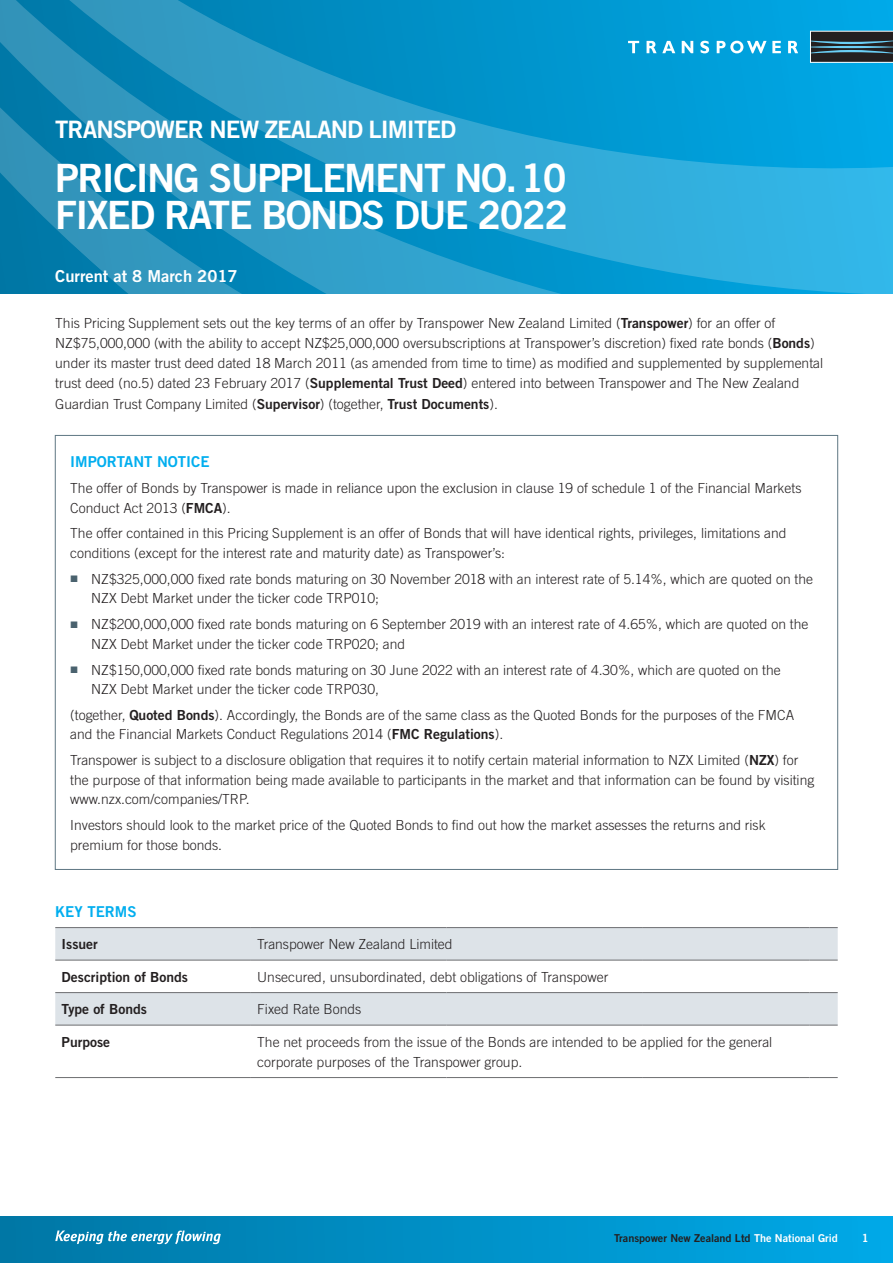
<style>
.page{position:relative;width:893px;height:1263px;background:#fff}
.page>*{position:absolute;margin:0;border:0;box-sizing:border-box;transform-origin:0 0}
.t1{font:39px/37.5px "Trade Gothic Bold Two";letter-spacing:-.04em;color:#fff}
.t2{font:24px "Trade Gothic Bold Two";letter-spacing:-.04em;color:#fff}
.t3{font:16.5px "Trade Gothic Bold Two";color:#fff}
.t4{font:15px "Trade Gothic Bold Two";color:#00aeef}
.t5{font:300 13.8px/19.5px "Trade Gothic";color:#231f20}
.t6{font:13.8px "Trade Gothic Bold Two";color:#231f20}
.t7{font:11.1px "Trade Gothic Bold Two";color:#fff}
.t8{font:10.8px "Trade Gothic Bold Two";color:#231f20}
.s1{font-family:"Trade Gothic Bold Two";font-weight:400}
.s2{color:#fff}
</style>
<div class="page">
<div style="left:0;top:1216px;width:893px;height:47px;background:linear-gradient(to right,#0077a5,#00a9e7)"></div>
<svg style="left:55px;top:1230px;width:166px;height:14px"></svg>
<svg style="left:0;top:0;width:893px;height:293px;background:#189acb"></svg>
<svg style="left:55px;top:928px;width:783px;height:97px;fill:#dde3e8"></svg>
<hr style="left:55px;top:927px;width:196px;height:1px;background:#6c6d70">
<hr style="left:251px;top:927px;width:195px;height:1px;background:#6c6d70">
<hr style="left:446px;top:927px;width:196px;height:1px;background:#6c6d70">
<hr style="left:642px;top:927px;width:167px;height:1px;background:#6c6d70">
<svg style="left:809px;top:927px;width:29px;height:1px"></svg>
<hr style="left:55px;top:960px;width:196px;height:1px;background:#6c6d70">
<hr style="left:251px;top:960px;width:195px;height:1px;background:#6c6d70">
<hr style="left:446px;top:960px;width:196px;height:1px;background:#6c6d70">
<hr style="left:642px;top:960px;width:167px;height:1px;background:#6c6d70">
<svg style="left:809px;top:960px;width:29px;height:1px"></svg>
<hr style="left:55px;top:992px;width:196px;height:1px;background:#6c6d70">
<hr style="left:251px;top:992px;width:195px;height:1px;background:#6c6d70">
<hr style="left:446px;top:992px;width:196px;height:1px;background:#6c6d70">
<hr style="left:642px;top:992px;width:167px;height:1px;background:#6c6d70">
<svg style="left:809px;top:992px;width:29px;height:1px"></svg>
<hr style="left:55px;top:1025px;width:196px;height:1px;background:#6c6d70">
<hr style="left:251px;top:1025px;width:195px;height:1px;background:#6c6d70">
<hr style="left:446px;top:1025px;width:196px;height:1px;background:#6c6d70">
<hr style="left:642px;top:1025px;width:167px;height:1px;background:#6c6d70">
<svg style="left:809px;top:1025px;width:29px;height:1px"></svg>
<hr style="left:55px;top:1077px;width:196px;height:1px;background:#6c6d70">
<hr style="left:251px;top:1077px;width:195px;height:1px;background:#6c6d70">
<hr style="left:446px;top:1077px;width:196px;height:1px;background:#6c6d70">
<hr style="left:642px;top:1077px;width:167px;height:1px;background:#6c6d70">
<svg style="left:809px;top:1077px;width:29px;height:1px"></svg>
<svg style="left:628px;top:41px;width:11px;height:12px"></svg>
<svg style="left:647px;top:41px;width:28px;height:12px"></svg>
<svg style="left:682px;top:41px;width:11px;height:12px"></svg>
<svg style="left:700px;top:41px;width:9px;height:12px"></svg>
<svg style="left:717px;top:41px;width:64px;height:12px"></svg>
<svg style="left:788px;top:41px;width:10px;height:12px"></svg>
<svg style="left:810px;top:31px;width:83px;height:32px;background:#3c4a51"></svg>
<h2 class="t2" style="left:55px;top:114px;width:402px">TRANSPOWER NEW ZEALAND LIMITED</h2>
<h1 class="t1" style="left:55px;top:159px;width:514px">PRICING SUPPLEMENT NO.10<br>FIXED RATE BONDS DUE 2022</h1>
<p class="t3" style="left:55px;top:266px;width:184px">Current at 8 March 2017</p>
<p class="t5" style="left:55px;top:312px;width:769px;line-height:20.2px">This Pricing Supplement sets out the key terms of an offer by Transpower New Zealand Limited (<span class="s1">Transpower</span>) for an offer of NZ$75,000,000 (with the ability to accept NZ$25,000,000 oversubscriptions at Transpower’s discretion) fixed rate bonds (<span class="s1">Bonds</span>) under its master trust deed dated 18 March 2011 (as amended from time to time) as modified and supplemented by supplemental trust deed (no.5) dated 23 February 2017 (<span class="s1">Supplemental Trust Deed</span>) entered into between Transpower and The New Zealand Guardian Trust Company Limited (<span class="s1">Supervisor</span>) (together, <span class="s1">Trust Documents</span>).</p>
<p class="t4" style="left:70px;top:452px;width:141px">IMPORTANT NOTICE</p>
<p class="t5" style="left:70px;top:478px;width:733px">The offer of Bonds by Transpower is made in reliance upon the exclusion in clause 19 of schedule 1 of the Financial Markets<br>Conduct Act 2013 (<span class="s1">FMCA</span>).</p>
<p class="t5" style="left:70px;top:524px;width:718px">The offer contained in this Pricing Supplement is an offer of Bonds that will have identical rights, privileges, limitations and conditions (except for the interest rate and maturity date) as Transpower’s:</p>
<p class="t5" style="left:91px;top:569px;width:723px">NZ$325,000,000 fixed rate bonds maturing on 30 November 2018 with an interest rate of 5.14%, which are quoted on the<br>NZX Debt Market under the ticker code TRP010;</p>
<p class="t5" style="left:91px;top:614px;width:719px">NZ$200,000,000 fixed rate bonds maturing on 6 September 2019 with an interest rate of 4.65%, which are quoted on the<br>NZX Debt Market under the ticker code TRP020; and</p>
<p class="t5" style="left:91px;top:660px;width:691px">NZ$150,000,000 fixed rate bonds maturing on 30 June 2022 with an interest rate of 4.30%, which are quoted on the<br>NZX Debt Market under the ticker code TRP030,</p>
<p class="t5" style="left:70px;top:705px;width:725px">(together, <span class="s1">Quoted Bonds</span>). Accordingly, the Bonds are of the same class as the Quoted Bonds for the purposes of the FMCA and the Financial Markets Conduct Regulations 2014 (<span class="s1">FMC Regulations</span>).</p>
<p class="t5" style="left:70px;top:750px;width:746px">Transpower is subject to a disclosure obligation that requires it to notify certain material information to NZX Limited (<span class="s1">NZX</span>) for the purpose of that information being made available to participants in the market and that information can be found by visiting www.nzx.com/companies/TRP.</p>
<p class="t5" style="left:70px;top:815px;width:697px">Investors should look to the market price of the Quoted Bonds to find out how the market assesses the returns and risk premium for those bonds.</p>
<p class="t4" style="left:55px;top:902px;width:83px">KEY TERMS</p>
<p class="t6" style="left:62px;top:936px;width:38px">Issuer</p>
<p class="t5" style="left:257px;top:934px;width:197px">Transpower New Zealand Limited</p>
<p class="t6" style="left:62px;top:968px;width:128px">Description of Bonds</p>
<p class="t5" style="left:257px;top:967px;width:353px">Unsecured, unsubordinated, debt obligations of Transpower</p>
<p class="t6" style="left:62px;top:1001px;width:87px">Type of Bonds</p>
<p class="t5" style="left:257px;top:999px;width:106px">Fixed Rate Bonds</p>
<p class="t6" style="left:62px;top:1033px;width:50px">Purpose</p>
<p class="t5" style="left:257px;top:1031px;width:517px;line-height:20.2px">The net proceeds from the issue of the Bonds are intended to be applied for the general corporate purposes of the Transpower group.</p>
<p class="t8" style="left:614px;top:1231px;width:225px">Transpower New Zealand Ltd <span class="s2">The National Grid</span></p>
<p class="t7" style="left:862px;top:1231px;width:8px">1</p>
</div>
